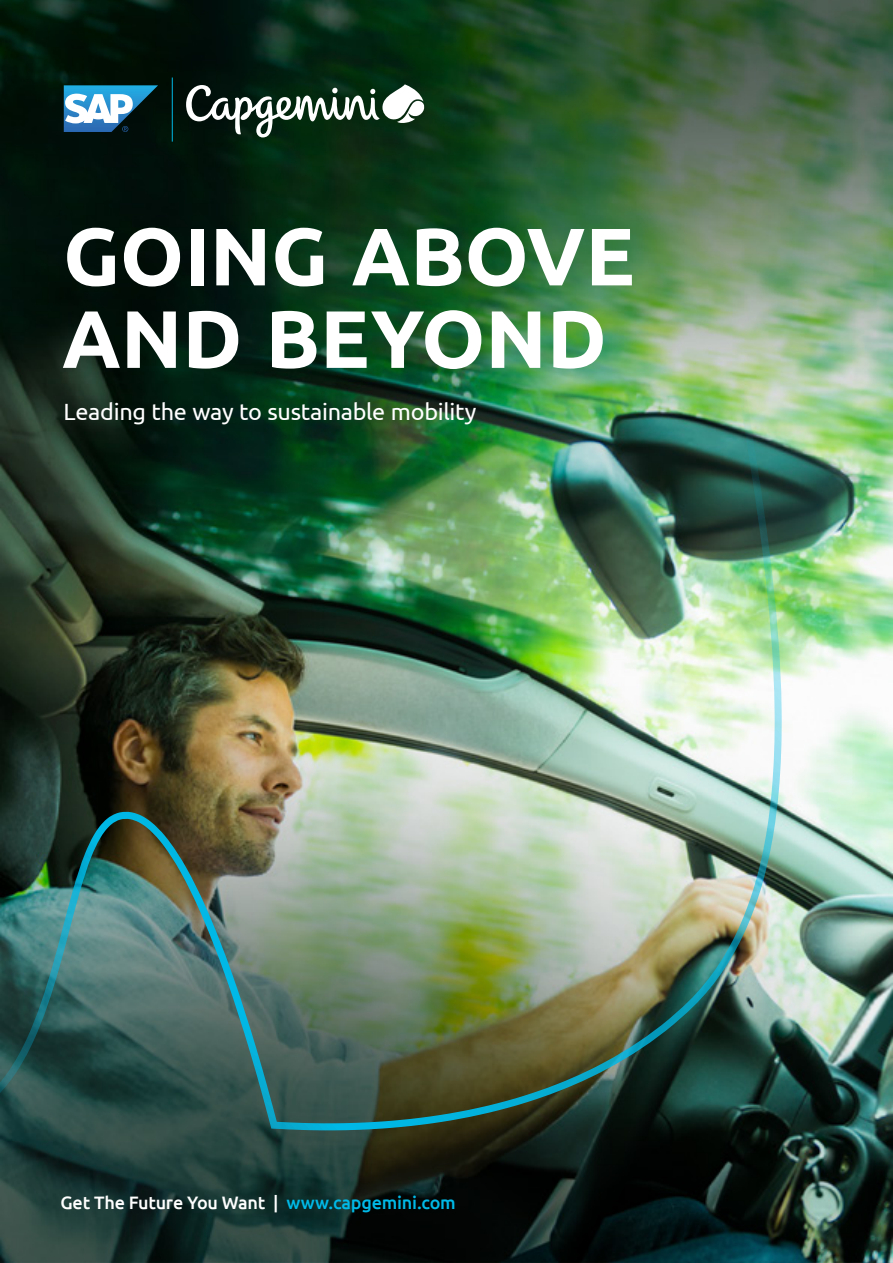
<style>
.page{position:relative;width:893px;height:1263px;background:#fff}
.page>*{position:absolute;margin:0;border:0;box-sizing:border-box;transform-origin:0 0}
.t1{font:700 81.3px/82.5px "Ubuntu";color:#fff}
.t2{font:23.4px "Ubuntu";letter-spacing:-.015em;color:#fff}
.t3{font:500 18px "Ubuntu";letter-spacing:-.015em;color:#fff}
.s1{color:#00b9e7}
</style>
<div class="page">
<img style="left:0;top:0;width:893px;height:1263px">
<img style="left:0;top:194px;width:782px;height:936px">
<svg style="left:186px;top:84px;width:238px;height:53px"></svg>
<hr style="left:172px;top:78px;width:1px;height:64px;background:#00b9e7">
<svg style="left:64px;top:85px;width:94px;height:47px"></svg>
<h1 class="t1" style="left:62px;top:214px;width:574px">GOING ABOVE<br>AND BEYOND</h1>
<p class="t2" style="left:64px;top:398px;width:414px">Leading the way to sustainable mobility</p>
<p class="t3" style="left:60px;top:1191px;width:397px">Get The Future You Want | <span class="s1">www.capgemini.com</span></p>
</div>
